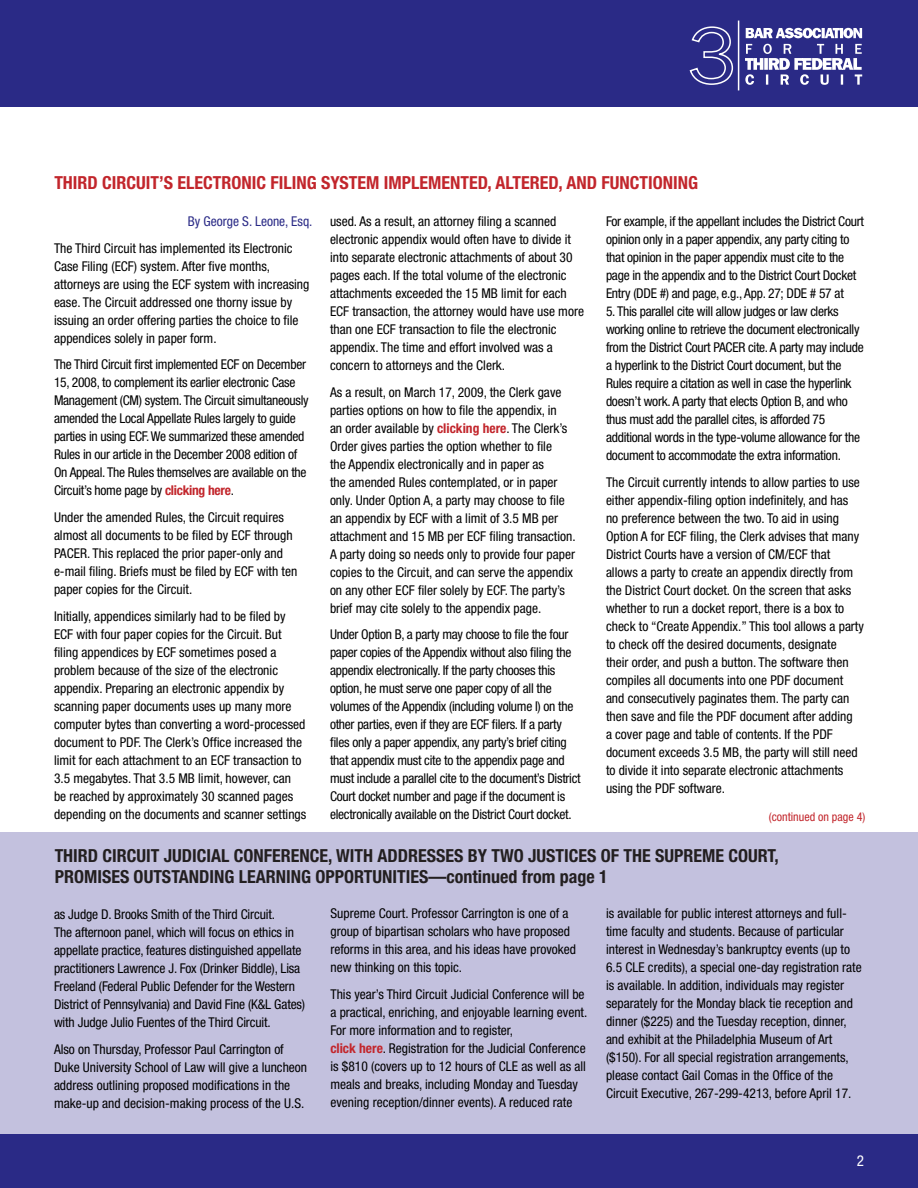
<style>
.page{position:relative;width:918px;height:1188px;background:#fff}
.page>*{position:absolute;margin:0;border:0;box-sizing:border-box;transform-origin:0 0}
.subheads{font:700 condensed 18px "Helvetica Neue LT Std";color:#231f20}
.t1{font:700 condensed 18px "Helvetica Neue LT Std";color:#c2262c}
.in_this_issue{font:condensed 15px "Helvetica Neue LT Std";color:#fff}
.body{font:condensed 13.5px/18px "Helvetica Neue LT Std";color:#000}
.body-2{font:condensed 13.5px/18px "Helvetica Neue LT Std";letter-spacing:-.02em;color:#000}
.bylines{font:condensed 13.5px "Helvetica Neue LT Std";color:#2a2a86}
.continuence{font:condensed 12px "Helvetica Neue LT Std";color:#c2262c}
.s1{font-weight:700;color:#c2262c}
</style>
<div class="page">
<div style="left:0;top:832px;width:918px;height:344px;background:#c3c1de"></div>
<div style="left:0;top:1134px;width:918px;height:54px;background:#2a2a86"></div>
<div style="left:0;top:0;width:918px;height:107px;background:#2a2a86"></div>
<svg style="left:745px;top:44px;width:117px;height:41px"></svg>
<svg style="left:746px;top:28px;width:116px;height:10px"></svg>
<hr style="left:738px;top:21px;width:1px;height:69px;background:#fff">
<svg style="left:689px;top:26px;width:45px;height:59px"></svg>
<p class="t1" style="left:54px;top:172px;width:18px">THIRD</p>
<p class="t1" style="left:102px;top:172px;width:19px">CIRCUIT</p>
<p class="t1" style="left:159px;top:172px;width:37px">’S ELECTRONIC</p>
<p class="t1" style="left:271px;top:172px;width:80px">FILIN G SYSTEM</p>
<p class="t1" style="left:384px;top:172px;width:16px">IMPLEMENTED</p>
<p class="t1" style="left:488px;top:172px;width:28px">, ALTERED</p>
<p class="t1" style="left:558px;top:172px;width:19px">, AND</p>
<p class="t1" style="left:601px;top:172px;width:18px">FUNCTIONIN</p>
<p class="t1" style="left:688px;top:172px;width:12px">G</p>
<p class="bylines" style="left:188px;top:214px;width:126px">By George S. Leone, Esq.</p>
<p class="body" style="left:54px;top:239px;width:257px">The Third Circuit has implemented its Electronic Case Filing (ECF) system. After five months, attorneys are using the ECF system with increasing ease. The Circuit addressed one thorny issue by issuing an order offering parties the choice to file appendices solely in paper form.</p>
<p class="body-2" style="left:54px;top:356px;width:256px">The Third Circuit first implemented ECF on December 15, 2008, to complement its earlier electronic Case Management (CM) system. The Circuit simultaneously amended the Local Appellate Rules largely to guide parties in using ECF. We summarized these amended Rules in our article in the December 2008 edition of On Appeal. The Rules themselves are available on the Circuit’s home page by <span class="s1">CLICKING HERE</span>.</p>
<p class="body" style="left:54px;top:508px;width:245px">Under the amended Rules, the Circuit requires almost all documents to be filed by ECF through PACER. This replaced the prior paper-only and e-mail filing. Briefs must be filed by ECF with ten paper copies for the Circuit.</p>
<p class="body" style="left:54px;top:607px;width:254px">Initially, appendices similarly had to be filed by ECF with four paper copies for the Circuit. But filing appendices by ECF sometimes posed a problem because of the size of the electronic appendix. Preparing an electronic appendix by scanning paper documents uses up many more computer bytes than converting a word-processed document to PDF. The Clerk’s Office increased the limit for each attachment to an ECF transaction to 3.5 megabytes. That 3.5 MB limit, however, can be reached by approximately 30 scanned pages depending on the documents and scanner settings</p>
<p class="body" style="left:330px;top:212px;width:256px">used. As a result, an attorney filing a scanned electronic appendix would often have to divide it into separate electronic attachments of about 30 pages each. If the total volume of the electronic attachments exceeded the 15 MB limit for each ECF transaction, the attorney would have use more than one ECF transaction to file the electronic appendix. The time and effort involved was a concern to attorneys and the Clerk.</p>
<p class="body" style="left:330px;top:383px;width:247px">As a result, on March 17, 2009, the Clerk gave parties options on how to file the appendix, in<br>an order available by <span class="s1">CLICKING HERE</span>. The Clerk’s Order gives parties the option whether to file<br>the Appendix electronically and in paper as<br>the amended Rules contemplated, or in paper only. Under Option A, a party may choose to file an appendix by ECF with a limit of 3.5 MB per attachment and 15 MB per ECF filing transaction.<br>A party doing so needs only to provide four paper copies to the Circuit, and can serve the appendix on any other ECF filer solely by ECF. The party’s brief may cite solely to the appendix page.</p>
<p class="body-2" style="left:330px;top:626px;width:252px">Under Option B, a party may choose to file the four paper copies of the Appendix without also filing the appendix electronically. If the party chooses this option, he must serve one paper copy of all the volumes of the Appendix (including volume I) on the other parties, even if they are ECF filers. If a party files only a paper appendix, any party’s brief citing that appendix must cite to the appendix page and must include a parallel cite to the document’s District Court docket number and page if the document is electronically available on the District Court docket.</p>
<p class="body-2" style="left:606px;top:212px;width:259px">For example, if the appellant includes the District Court opinion only in a paper appendix, any party citing to that opinion in the paper appendix must cite to the page in the appendix and to the District Court Docket Entry (DDE #) and page, e.g., App. 27; DDE # 57 at</p>
<p class="body-2" style="left:606px;top:302px;width:259px">5. This parallel cite will allow judges or law clerks working online to retrieve the document electronically from the District Court PACER cite. A party may include a hyperlink to the District Court document, but the Rules require a citation as well in case the hyperlink doesn’t work. A party that elects Option B, and who thus must add the parallel cites, is afforded 75 additional words in the type-volume allowance for the document to accommodate the extra information.</p>
<p class="body" style="left:606px;top:473px;width:259px">The Circuit currently intends to allow parties to use either appendix-filing option indefinitely, and has<br>no preference between the two. To aid in using Option A for ECF filing, the Clerk advises that many District Courts have a version of CM/ECF that allows a party to create an appendix directly from the District Court docket. On the screen that asks whether to run a docket report, there is a box to check to “Create Appendix.” This tool allows a party to check off the desired documents, designate<br>their order, and push a button. The software then compiles all documents into one PDF document and consecutively paginates them. The party can then save and file the PDF document after adding<br>a cover page and table of contents. If the PDF document exceeds 3.5 MB, the party will still need to divide it into separate electronic attachments using the PDF software.</p>
<p class="continuence" style="left:769px;top:810px;width:98px">(continued on page 4)</p>
<p class="subheads" style="left:55px;top:845px;width:18px">THIRD</p>
<p class="subheads" style="left:103px;top:845px;width:19px">CIRCUIT</p>
<p class="subheads" style="left:164px;top:845px;width:18px">JUDICIAL</p>
<p class="subheads" style="left:234px;top:845px;width:20px">CONFERENCE</p>
<p class="subheads" style="left:328px;top:845px;width:70px">, WITH ADDRESSES</p>
<p class="subheads" style="left:468px;top:845px;width:79px">BY TWO JUSTICES</p>
<p class="subheads" style="left:601px;top:845px;width:33px">OF THE</p>
<p class="subheads" style="left:655px;top:845px;width:21px">SUPREME</p>
<p class="subheads" style="left:728px;top:845px;width:20px">COURT</p>
<p class="subheads" style="left:774px;top:845px;width:6px">,</p>
<p class="subheads" style="left:55px;top:866px;width:20px">PROMISES</p>
<p class="subheads" style="left:134px;top:866px;width:20px">OUTSTANDIN</p>
<p class="subheads" style="left:225px;top:866px;width:33px">G LEARNIN</p>
<p class="subheads" style="left:301px;top:866px;width:34px">G OPPORTUNITIES</p>
<p class="subheads" style="left:429px;top:866px;width:181px">—CONTINUED FROM PAGE 1</p>
<p class="body" style="left:54px;top:905px;width:253px">as Judge D. Brooks Smith of the Third Circuit.<br>The afternoon panel, which will focus on ethics in appellate practice, features distinguished appellate practitioners Lawrence J. Fox (Drinker Biddle), Lisa Freeland (Federal Public Defender for the Western District of Pennsylvania) and David Fine (K&amp;L Gates) with Judge Julio Fuentes of the Third Circuit.</p>
<p class="body" style="left:54px;top:1040px;width:255px">Also on Thursday, Professor Paul Carrington of Duke University School of Law will give a luncheon address outlining proposed modifications in the make-up and decision-making process of the U.S.</p>
<p class="body" style="left:606px;top:904px;width:257px">is available for public interest attorneys and full&shy;time faculty and students. Because of particular interest in Wednesday’s bankruptcy events (up to 6.5 CLE credits), a special one-day registration rate is available. In addition, individuals may register separately for the Monday black tie reception and dinner ($225) and the Tuesday reception, dinner, and exhibit at the Philadelphia Museum of Art ($150). For all special registration arrangements, please contact Gail Comas in the Office of the Circuit Executive, 267-299-4213, before April 17.</p>
<p class="body" style="left:330px;top:905px;width:247px">Supreme Court. Professor Carrington is one of a group of bipartisan scholars who have proposed reforms in this area, and his ideas have provoked new thinking on this topic.</p>
<p class="body" style="left:330px;top:985px;width:258px">This year’s Third Circuit Judicial Conference will be a practical, enriching, and enjoyable learning event.<br>For more information and to register,<br><span class="s1">CLICK HERE</span>. Registration for the Judicial Conference is $810 (covers up to 12 hours of CLE as well as all meals and breaks, including Monday and Tuesday evening reception/dinner events). A reduced rate</p>
<p class="in_this_issue" style="left:857px;top:1152px;width:9px">2</p>
</div>
